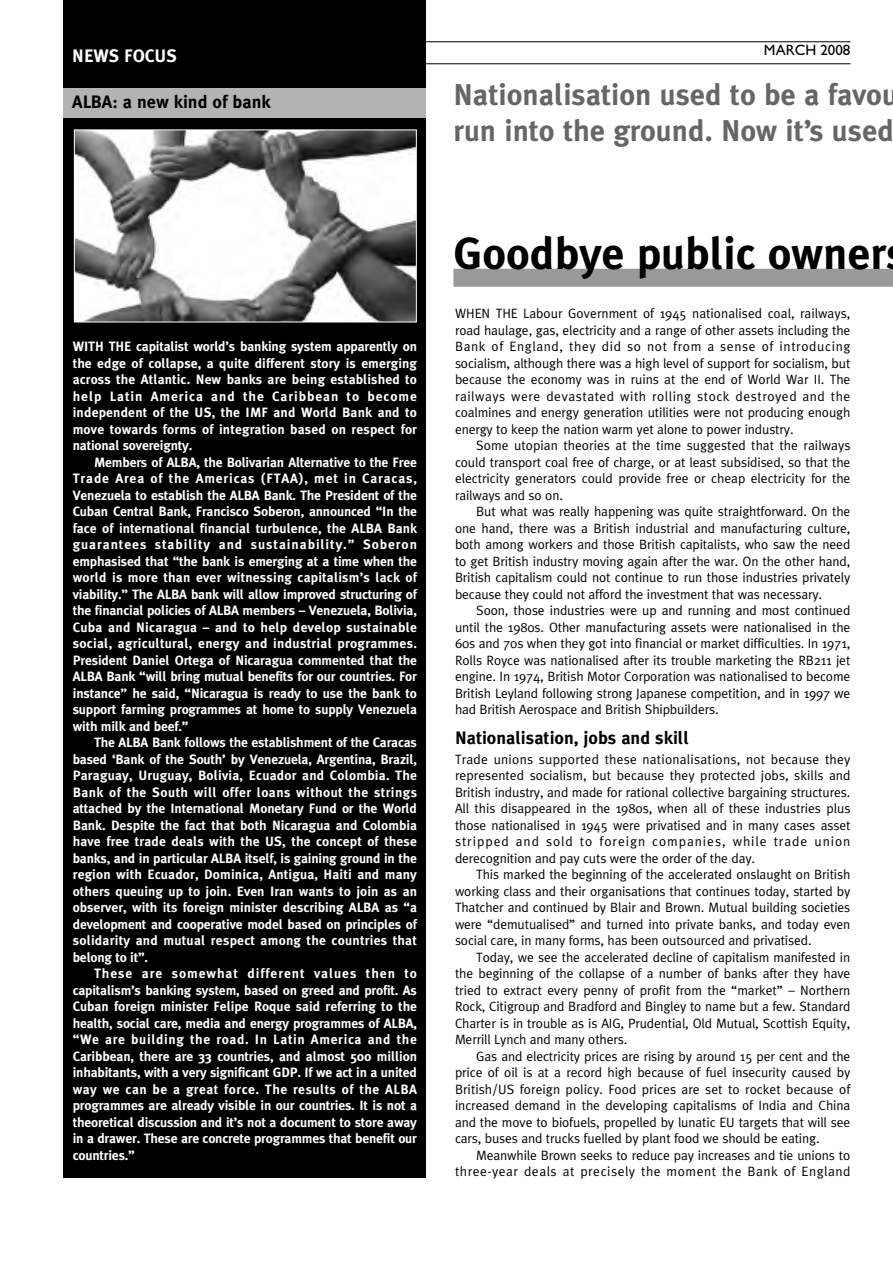
<style>
.page{position:relative;width:893px;height:1263px;background:#fff}
.page>*{position:absolute;margin:0;border:0;box-sizing:border-box;transform-origin:0 0}
.t1{font:700 45px "Meta Plus";color:#000}
.t2{font:700 30px/36px "Meta Plus";color:#666}
.t3{font:700 18px "Meta Plus";color:#000}
.t4{font:700 18px "Meta Plus";color:#fff}
.t5{font:15px "Gill Sans";color:#000}
.t6{font:13.5px/16.5px "Meta Plus";letter-spacing:-.01em;color:#000;text-align:justify}
.t7{font:700 13.5px/16.5px "Meta Plus";letter-spacing:-.015em;color:#fff;text-align:justify}
</style>
<div class="page">
<hr style="left:64px;top:41px;width:786px;height:1px;background:#000">
<hr style="left:64px;top:64px;width:786px;height:1px;background:#000">
<div style="left:453px;top:269px;width:440px;height:18px;background:#999"></div>
<div style="left:64px;top:87px;width:362px;height:38px;background:#b3b3b3"></div>
<div style="left:64px;top:118px;width:362px;height:1060px;background:#000"></div>
<div style="left:64px;top:0;width:362px;height:87px;background:#000"></div>
<img style="left:76px;top:131px;width:339px;height:189px">
<div style="left:74px;top:129px;width:343px;height:193px;border:1px solid #fff"></div>
<h3 class="t4" style="left:72px;top:50px;width:106px">NEWS FOCUS</h3>
<h3 class="t3" style="left:72px;top:95px;width:200px">ALBA: a new kind of bank</h3>
<p class="t7" style="left:73px;top:339px;width:346px">WITH THE capitalist world’s banking system apparently on the edge of collapse, a quite different story is emerging across the Atlantic. New banks are being established to help Latin America and the Caribbean to become independent of the US, the IMF and World Bank and to move towards forms of integration based on respect for national sovereignty.</p>
<p class="t7" style="left:73px;top:455px;width:346px;text-indent:21px">Members of ALBA, the Bolivarian Alternative to the Free Trade Area of the Americas (FTAA), met in Caracas, Venezuela to establish the ALBA Bank. The President of the Cuban Central Bank, Francisco Soberon, announced “In the face of international financial turbulence, the ALBA Bank guarantees stability and sustainability.” Soberon emphasised that “the bank is emerging at a time when the world is more than ever witnessing capitalism’s lack of viability.” The ALBA bank will allow improved structuring of the financial policies of ALBA members – Venezuela, Bolivia, Cuba and Nicaragua – and to help develop sustainable social, agricultural, energy and industrial programmes.<br>President Daniel Ortega of Nicaragua commented that the ALBA Bank “will bring mutual benefits for our countries. For instance” he said, “Nicaragua is ready to use the bank to support farming programmes at home to supply Venezuela with milk and beef.”</p>
<p class="t7" style="left:73px;top:735px;width:346px;text-indent:21px">The ALBA Bank follows the establishment of the Caracas based ‘Bank of the South’ by Venezuela, Argentina, Brazil, Paraguay, Uruguay, Bolivia, Ecuador and Colombia. The Bank of the South will offer loans without the strings attached by the International Monetary Fund or the World Bank. Despite the fact that both Nicaragua and Colombia have free trade deals with the US, the concept of these banks, and in particular ALBA itself, is gaining ground in the region with Ecuador, Dominica, Antigua, Haiti and many others queuing up to join. Even Iran wants to join as an observer, with its foreign minister describing ALBA as “a development and cooperative model based on principles of solidarity and mutual respect among the countries that belong to it”.</p>
<p class="t7" style="left:73px;top:966px;width:346px;text-indent:21px">These are somewhat different values then to capitalism’s banking system, based on greed and profit. As Cuban foreign minister Felipe Roque said referring to the health, social care, media and energy programmes of ALBA, “We are building the road. In Latin America and the Caribbean, there are 33 countries, and almost 500 million inhabitants, with a very significant GDP. If we act in a united way we can be a great force. The results of the ALBA programmes are already visible in our countries. It is not a theoretical discussion and it’s not a document to store away in a drawer. These are concrete programmes that benefit our countries.”</p>
<p class="t5" style="left:764px;top:41px;width:88px">MARCH 2008</p>
<h2 class="t2" style="left:453px;top:79px;width:446px">Nationalisation used to be a favou run into the ground. Now it’s used</h2>
<h1 class="t1" style="left:453px;top:237px;width:434px">Goodbye public owner</h1>
<p class="t6" style="left:455px;top:306px;width:397px">WHEN THE Labour Government of 1945 nationalised coal, railways, road haulage, gas, electricity and a range of other assets including the Bank of England, they did so not from a sense of introducing socialism, although there was a high level of support for socialism, but because the economy was in ruins at the end of World War II. The railways were devastated with rolling stock destroyed and the coalmines and energy generation utilities were not producing enough energy to keep the nation warm yet alone to power industry.</p>
<p class="t6" style="left:455px;top:438px;width:397px;text-indent:21px">Some utopian theories at the time suggested that the railways could transport coal free of charge, or at least subsidised, so that the electricity generators could provide free or cheap electricity for the railways and so on.</p>
<p class="t6" style="left:455px;top:504px;width:397px;text-indent:21px">But what was really happening was quite straightforward. On the one hand, there was a British industrial and manufacturing culture, both among workers and those British capitalists, who saw the need to get British industry moving again after the war. On the other hand, British capitalism could not continue to run those industries privately because they could not afford the investment that was necessary.</p>
<p class="t6" style="left:455px;top:603px;width:397px;text-indent:21px">Soon, those industries were up and running and most continued until the 1980s. Other manufacturing assets were nationalised in the 60s and 70s when they got into financial or market difficulties. In 1971, Rolls Royce was nationalised after its trouble marketing the RB211 jet engine. In 1974, British Motor Corporation was nationalised to become British Leyland following strong Japanese competition, and in 1997 we had British Aerospace and British Shipbuilders.</p>
<h3 class="t3" style="left:455px;top:731px;width:235px">Nationalisation, jobs and skill</h3>
<p class="t6" style="left:455px;top:752px;width:397px">Trade unions supported these nationalisations, not because they represented socialism, but because they protected jobs, skills and British industry, and made for rational collective bargaining structures.<br>All this disappeared in the 1980s, when all of these industries plus those nationalised in 1945 were privatised and in many cases asset stripped and sold to foreign companies, while trade union derecognition and pay cuts were the order of the day.</p>
<p class="t6" style="left:455px;top:867px;width:397px;text-indent:21px">This marked the beginning of the accelerated onslaught on British working class and their organisations that continues today, started by Thatcher and continued by Blair and Brown. Mutual building societies were “demutualised” and turned into private banks, and today even social care, in many forms, has been outsourced and privatised.</p>
<p class="t6" style="left:455px;top:950px;width:397px;text-indent:21px">Today, we see the accelerated decline of capitalism manifested in the beginning of the collapse of a number of banks after they have tried to extract every penny of profit from the “market” – Northern Rock, Citigroup and Bradford and Bingley to name but a few. Standard Charter is in trouble as is AIG, Prudential, Old Mutual, Scottish Equity, Merrill Lynch and many others.</p>
<p class="t6" style="left:455px;top:1049px;width:397px;text-indent:21px">Gas and electricity prices are rising by around 15 per cent and the price of oil is at a record high because of fuel insecurity caused by British/US foreign policy. Food prices are set to rocket because of increased demand in the developing capitalisms of India and China and the move to biofuels, propelled by lunatic EU targets that will see cars, buses and trucks fuelled by plant food we should be eating.</p>
<p class="t6" style="left:455px;top:1148px;width:397px;text-align:right">Meanwhile Brown seeks to reduce pay increases and tie unions to three-year deals at precisely the moment the Bank of England</p>
</div>
